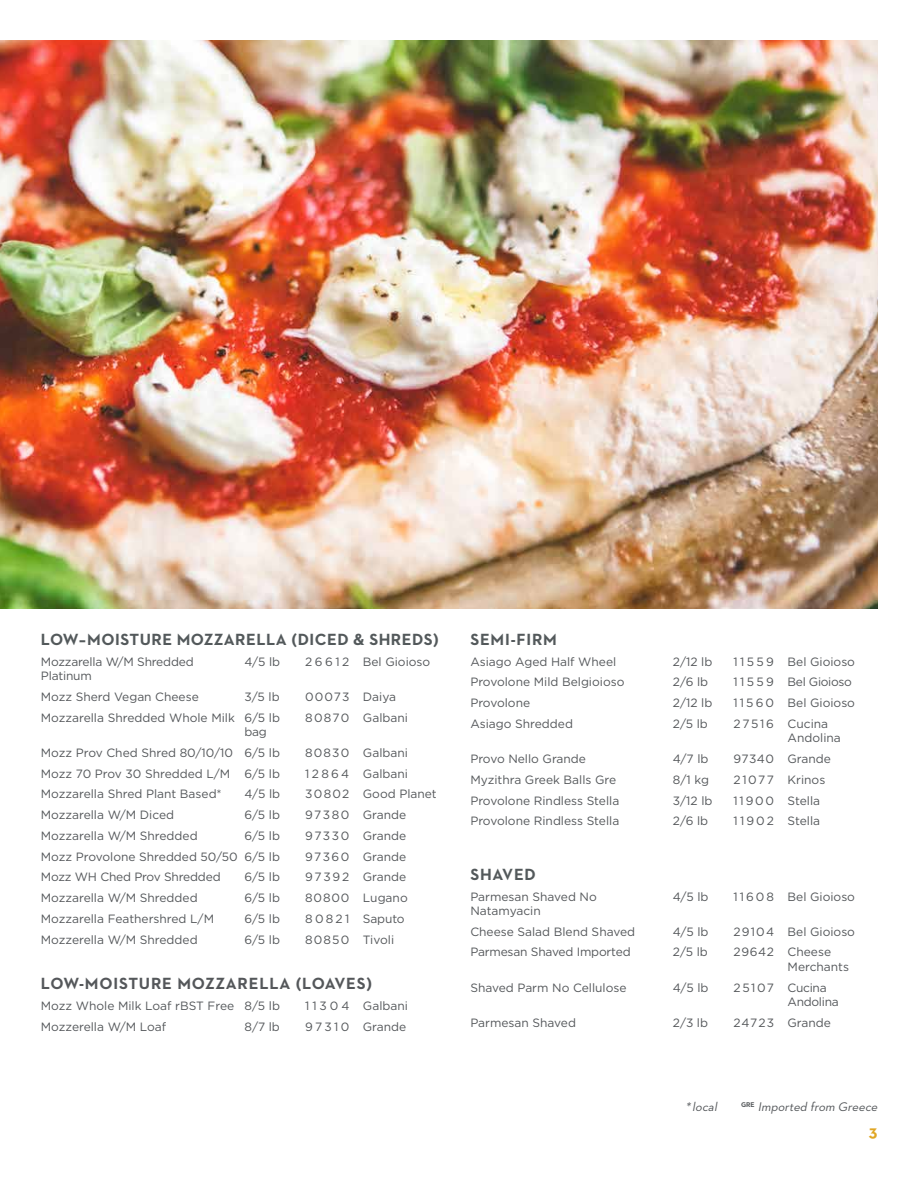
<style>
.page{position:relative;width:918px;height:1188px;background:#fff}
.page>*{position:absolute;margin:0;border:0;box-sizing:border-box;transform-origin:0 0}
.t1{font:700 16.5px "Neutraface 2 Text";letter-spacing:.03em;color:#53595b}
.t2{font:700 16.5px "Neutraface 2 Text";letter-spacing:.05em;color:#54575a}
.t3{font:700 16.5px "Neutraface 2 Text";letter-spacing:.05em;color:#53595b}
.t4{font:700 16.5px "Neutraface 2 Text";color:#e0a624}
.t5{font:italic 12.75px "Neutraface 2 Text";color:#54575a}
.t6{font:12px/14.4px "Gotham";color:#54575a}
.t7{font:12px/14.4px "Gotham";letter-spacing:-.025em;color:#54575a}
.t8{font:12px "Gotham";letter-spacing:.03em;color:#54575a}
</style>
<div class="page">
<img style="left:0;top:40px;width:878px;height:568px">
<h1 class="t1" style="left:41px;top:629px;width:399px">LOW–MOISTURE MOZZARELLA (DICED &amp; SHREDS)</h1>
<p class="t6" style="left:41px;top:654px;width:154px">Mozzarella W/M Shredded<br>Platinum</p>
<p class="t6" style="left:244px;top:654px;width:37px">4/5 lb</p>
<p class="t6" style="left:305px;top:654px;width:127px">2 6 6 1 2 Bel Gioioso</p>
<p class="t6" style="left:41px;top:689px;width:159px">Mozz Sherd Vegan Cheese</p>
<p class="t6" style="left:244px;top:689px;width:37px">3/5 lb</p>
<p class="t8" style="left:305px;top:690px;width:92px">00073 Daiya</p>
<p class="t6" style="left:244px;top:710px;width:37px;text-indent:-204px">Mozzarella Shredded Whole Milk 6/5 lb bag</p>
<p class="t6" style="left:305px;top:710px;width:104px">80870 Galbani</p>
<p class="t6" style="left:41px;top:745px;width:241px">Mozz Prov Ched Shred 80/10/10 6/5 lb</p>
<p class="t6" style="left:305px;top:745px;width:104px">80830 Galbani</p>
<p class="t6" style="left:41px;top:766px;width:241px">Mozz 70 Prov 30 Shredded L/M 6/5 lb</p>
<p class="t6" style="left:305px;top:766px;width:104px">1 2 8 6 4 Galbani</p>
<p class="t6" style="left:41px;top:787px;width:182px">Mozzarella Shred Plant Based*</p>
<p class="t6" style="left:244px;top:787px;width:37px">4/5 lb</p>
<p class="t6" style="left:305px;top:787px;width:133px">30802 Good Planet</p>
<p class="t6" style="left:41px;top:807px;width:135px">Mozzarella W/M Diced</p>
<p class="t6" style="left:244px;top:807px;width:37px">6/5 lb</p>
<p class="t6" style="left:305px;top:807px;width:103px">97380 Grande</p>
<p class="t6" style="left:41px;top:828px;width:158px">Mozzarella W/M Shredded</p>
<p class="t6" style="left:244px;top:828px;width:37px">6/5 lb</p>
<p class="t6" style="left:305px;top:828px;width:103px">97330 Grande</p>
<p class="t6" style="left:41px;top:849px;width:241px">Mozz Provolone Shredded 50/50 6/5 lb</p>
<p class="t6" style="left:305px;top:849px;width:103px">97360 Grande</p>
<p class="t6" style="left:41px;top:870px;width:181px">Mozz WH Ched Prov Shredded</p>
<p class="t6" style="left:244px;top:870px;width:37px">6/5 lb</p>
<p class="t6" style="left:305px;top:870px;width:103px">97392 Grande</p>
<p class="t6" style="left:41px;top:890px;width:158px">Mozzarella W/M Shredded</p>
<p class="t6" style="left:244px;top:890px;width:37px">6/5 lb</p>
<p class="t6" style="left:305px;top:890px;width:104px">80800 Lugano</p>
<p class="t6" style="left:41px;top:911px;width:175px">Mozzarella Feathershred L/M</p>
<p class="t6" style="left:244px;top:911px;width:37px">6/5 lb</p>
<p class="t6" style="left:305px;top:911px;width:101px">80821 Saputo</p>
<p class="t6" style="left:41px;top:932px;width:158px">Mozzerella W/M Shredded</p>
<p class="t6" style="left:244px;top:932px;width:37px">6/5 lb</p>
<p class="t6" style="left:305px;top:932px;width:90px">80850 Tivoli</p>
<h1 class="t2" style="left:41px;top:973px;width:333px">LOW-MOISTURE MOZZARELLA (LOAVES)</h1>
<p class="t6" style="left:41px;top:998px;width:241px">Mozz Whole Milk Loaf rBST Free 8/5 lb</p>
<p class="t6" style="left:305px;top:998px;width:104px">1 1 3 0 4 Galbani</p>
<p class="t6" style="left:41px;top:1019px;width:127px">Mozzerella W/M Loaf</p>
<p class="t6" style="left:244px;top:1019px;width:37px">8/7 lb</p>
<p class="t6" style="left:305px;top:1019px;width:103px">97310 Grande</p>
<h1 class="t3" style="left:470px;top:629px;width:88px">SEMI-FIRM</h1>
<p class="t6" style="left:470px;top:654px;width:147px">Asiago Aged Half Wheel</p>
<p class="t6" style="left:673px;top:654px;width:41px">2/12 lb</p>
<p class="t6" style="left:734px;top:654px;width:123px">1 1 5 5 9 Bel Gioioso</p>
<p class="t6" style="left:470px;top:675px;width:156px">Provolone Mild Belgioioso</p>
<p class="t6" style="left:673px;top:675px;width:37px">2/6 lb</p>
<p class="t7" style="left:734px;top:675px;width:120px">1 1 5 5 9 Bel Gioioso</p>
<p class="t6" style="left:470px;top:696px;width:61px">Provolone</p>
<p class="t6" style="left:673px;top:696px;width:41px">2/12 lb</p>
<p class="t6" style="left:734px;top:696px;width:123px">1 1 5 6 0 Bel Gioioso</p>
<p class="t6" style="left:470px;top:716px;width:104px">Asiago Shredded</p>
<p class="t6" style="left:673px;top:716px;width:37px">2/5 lb</p>
<p class="t6" style="left:788px;top:716px;width:55px;text-indent:-54px">27516 Cucina<br>Andolina</p>
<p class="t6" style="left:470px;top:752px;width:117px">Provo Nello Grande</p>
<p class="t6" style="left:673px;top:752px;width:37px">4/7 lb</p>
<p class="t6" style="left:734px;top:752px;width:99px">97340 Grande</p>
<p class="t6" style="left:470px;top:772px;width:147px">Myzithra Greek Balls Gre</p>
<p class="t6" style="left:673px;top:772px;width:38px">8/1 kg</p>
<p class="t6" style="left:734px;top:772px;width:93px">21077 Krinos</p>
<p class="t6" style="left:470px;top:793px;width:150px">Provolone Rindless Stella</p>
<p class="t6" style="left:673px;top:793px;width:41px">3/12 lb</p>
<p class="t6" style="left:734px;top:793px;width:88px">11900 Stella</p>
<p class="t6" style="left:470px;top:814px;width:150px">Provolone Rindless Stella</p>
<p class="t6" style="left:673px;top:814px;width:37px">2/6 lb</p>
<p class="t6" style="left:734px;top:814px;width:88px">11902 Stella</p>
<h1 class="t1" style="left:470px;top:864px;width:67px">SHAVED</h1>
<p class="t6" style="left:470px;top:889px;width:128px">Parmesan Shaved No<br>Natamyacin</p>
<p class="t6" style="left:673px;top:889px;width:37px">4/5 lb</p>
<p class="t6" style="left:734px;top:889px;width:123px">1 1 6 0 8 Bel Gioioso</p>
<p class="t6" style="left:470px;top:924px;width:166px">Cheese Salad Blend Shaved</p>
<p class="t6" style="left:673px;top:924px;width:37px">4/5 lb</p>
<p class="t6" style="left:734px;top:924px;width:123px">29104 Bel Gioioso</p>
<p class="t6" style="left:470px;top:945px;width:162px">Parmesan Shaved Imported</p>
<p class="t6" style="left:673px;top:945px;width:37px">2/5 lb</p>
<p class="t6" style="left:788px;top:945px;width:63px;text-indent:-54px">29642 Cheese<br>Merchants</p>
<p class="t6" style="left:470px;top:980px;width:158px">Shaved Parm No Cellulose</p>
<p class="t6" style="left:673px;top:980px;width:37px">4/5 lb</p>
<p class="t7" style="left:788px;top:980px;width:53px;text-indent:-54px">25107 Cucina<br>Andolina</p>
<p class="t6" style="left:470px;top:1015px;width:107px">Parmesan Shaved</p>
<p class="t6" style="left:673px;top:1015px;width:37px">2/3 lb</p>
<p class="t6" style="left:734px;top:1015px;width:99px">24723 Grande</p>
<p class="t5" style="left:686px;top:1099px;width:36px">* local</p>
<p class="t5" style="left:741px;top:1099px;width:141px"><sup>G</sup> <sup>R</sup> <sup>E</sup> Imported from Greece</p>
<h1 class="t4" style="left:869px;top:1121px;width:10px">3</h1>
</div>
